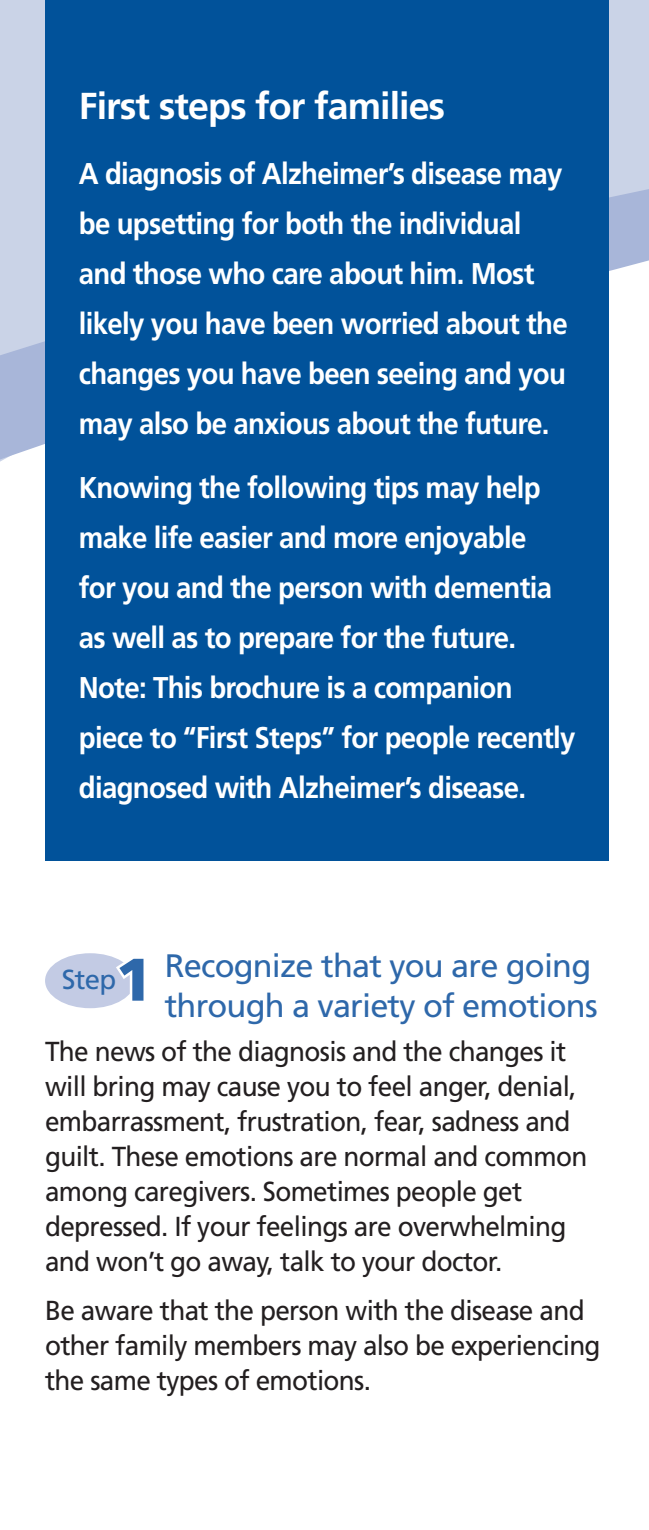
<style>
.page{position:relative;width:649px;height:1530px;background:#fff}
.page>*{position:absolute;margin:0;border:0;box-sizing:border-box;transform-origin:0 0}
.Sub-heading{font:900 60px "Frutiger";color:#2e68aa}
.Sub-heading-2{font:700 37.5px "Frutiger";letter-spacing:-.025em;color:#fff}
.Sub-heading-3{font:32.5px/40px "Frutiger";letter-spacing:-.025em;color:#2e68aa}
.body_copy{font:700 30px/50px "Frutiger";letter-spacing:-.025em;color:#fff;scale:.92 1}
.body_copy-2{font:27.5px/35px "Frutiger";letter-spacing:-.025em;color:#231f20;scale:.95 1}
.Sub-heading-4{font:27.5px "Frutiger";color:#2e68aa}
</style>
<div class="page">
<svg style="left:0;top:0;width:648px;height:468px;fill:#cad3e7"></svg>
<div style="left:45px;top:0;width:563px;height:861px;background:#01529a"></div>
<div style="left:45px;top:953px;width:90px;height:55px;background:#c3cbe4;border-radius:50%"></div>
<svg style="left:112px;top:957px;width:23px;height:48px"></svg>
<p class="Sub-heading-2" style="left:79px;top:84px;width:368px">First steps for families</p>
<p class="body_copy" style="left:79px;top:148px;width:532px">A diagnosis of Alzheimer’s disease may be upsetting for both the individual and those who care about him. Most likely you have been worried about the changes you have been seeing and you may also be anxious about the future.</p>
<p class="body_copy" style="left:79px;top:462px;width:541px">Knowing the following tips may help make life easier and more enjoyable<br>for you and the person with dementia as well as to prepare for the future.<br>Note: This brochure is a companion piece to “First Steps” for people recently diagnosed with Alzheimer’s disease.</p>
<p class="Sub-heading-3" style="left:165px;top:945px;width:434px">Recognize that you are going through a variety of emotions</p>
<p class="body_copy-2" style="left:45px;top:1034px;width:572px">The news of the diagnosis and the changes it will bring may cause you to feel anger, denial, embarrassment, frustration, fear, sadness and guilt. These emotions are normal and common among caregivers. Sometimes people get depressed. If your feelings are overwhelming and won’t go away, talk to your doctor.</p>
<p class="body_copy-2" style="left:45px;top:1293px;width:586px">Be aware that the person with the disease and other family members may also be experiencing the same types of emotions.</p>
<p class="Sub-heading-4" style="left:62px;top:963px;width:56px">Step</p>
<p class="Sub-heading" style="left:115px;top:943px;width:38px">1</p>
</div>
